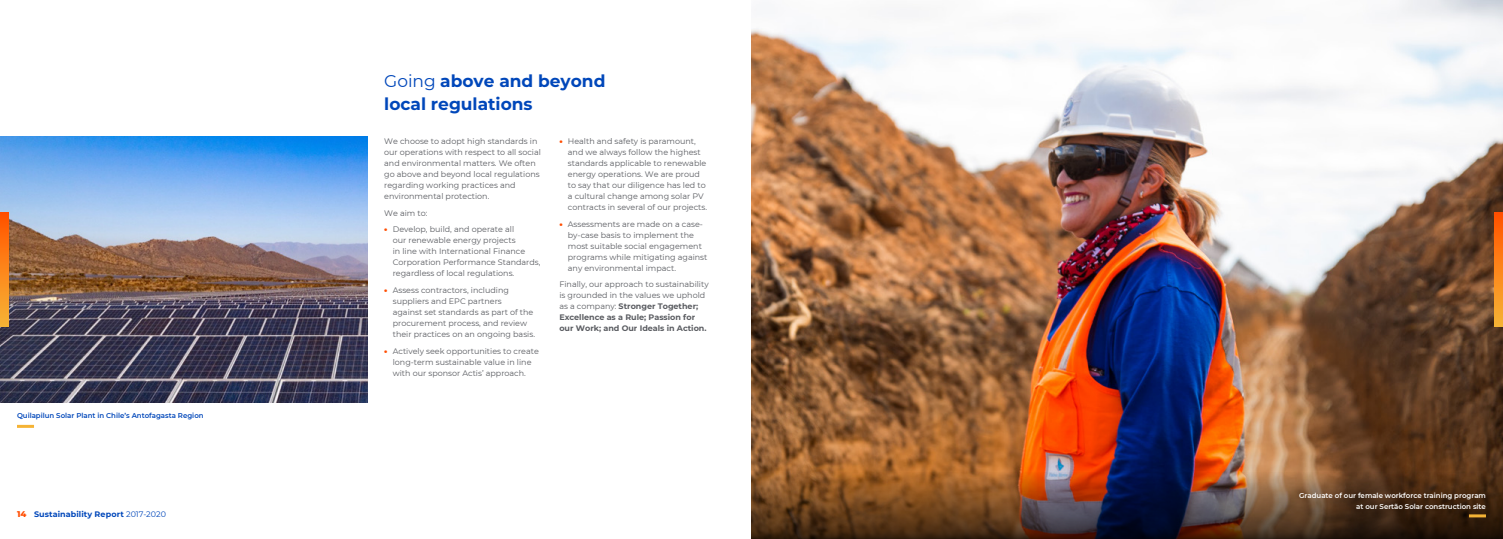
<style>
.page{position:relative;width:1503px;height:539px;background:#fff}
.page>*{position:absolute;margin:0;border:0;box-sizing:border-box;transform-origin:0 0}
.Body_Copy__Black{font:700 17px "Montserrat";color:#0047ba}
.Body_Copy__Black-2{font:8px/11px "Montserrat";color:#5a5c61}
.t1{font:700 8px "Montserrat";letter-spacing:.01em;color:#0047ba}
.Body_Copy__Black-3{font:600 7px/10px "Montserrat";color:#fff;text-align:right}
.Body_Copy__Black-4{font:600 7px "Montserrat";color:#0047ba}
.s1{font-weight:800;font-size:8.5px;color:#ff4d00}
.s2{font-weight:400}
.s3{font-weight:900;color:#ff4d00}
.s4{font-weight:700}
</style>
<div class="page">
<img style="left:0;top:136px;width:367px;height:267px">
<hr style="left:17px;top:425px;width:17px;height:3px;background:#f5b335">
<svg style="left:0;top:213px;width:9px;height:113px"></svg>
<img style="left:751px;top:0;width:751px;height:471px">
<img style="left:751px;top:471px;width:751px;height:68px">
<hr style="left:1468px;top:514px;width:17px;height:3px;background:#f5b335">
<svg style="left:1494px;top:213px;width:8px;height:113px"></svg>
<p class="Body_Copy__Black-4" style="left:17px;top:410px;width:188px">Quilapilun Solar Plant in Chile’s Antofagasta Region</p>
<p class="t1" style="left:17px;top:508px;width:150px"><span class="s1">14</span> Sustainability Report <span class="s2">2017-2020</span></p>
<p class="Body_Copy__Black" style="left:384px;top:69px;width:223px"><span class="s2">Going</span> above and beyond</p>
<p class="Body_Copy__Black" style="left:384px;top:92px;width:150px">local regulations</p>
<p class="Body_Copy__Black-2" style="left:384px;top:135px;width:158px">We choose to adopt high standards in our operations with respect to all social and environmental matters. We often go above and beyond local regulations regarding working practices and environmental protection.</p>
<p class="Body_Copy__Black-2" style="left:384px;top:207px;width:45px">We aim to:</p>
<p class="Body_Copy__Black-2" style="left:393px;top:224px;width:149px;text-indent:-9px"><span class="s3">•</span> Develop, build, and operate all<br>our renewable energy projects<br>in line with International Finance Corporation Performance Standards, regardless of local regulations.</p>
<p class="Body_Copy__Black-2" style="left:393px;top:284px;width:144px;text-indent:-9px"><span class="s3">•</span> Assess contractors, including suppliers and EPC partners<br>against set standards as part of the procurement process, and review their practices on an ongoing basis.</p>
<p class="Body_Copy__Black-2" style="left:384px;top:345px;width:156px;text-align:center"><span class="s3">•</span> Actively seek opportunities to create long-term sustainable value in line with our sponsor Actis’ approach.</p>
<p class="Body_Copy__Black-2" style="left:568px;top:135px;width:141px;text-indent:-9px"><span class="s3">•</span> Health and safety is paramount, and we always follow the highest standards applicable to renewable energy operations. We are proud to say that our diligence has led to a cultural change among solar PV contracts in several of our projects.</p>
<p class="Body_Copy__Black-2" style="left:568px;top:218px;width:141px;text-indent:-9px"><span class="s3">•</span> Assessments are made on a case&shy;by-case basis to implement the most suitable social engagement programs while mitigating against any environmental impact.</p>
<p class="Body_Copy__Black-2" style="left:559px;top:279px;width:151px">Finally, our approach to sustainability is grounded in the values we uphold as a company: <span class="s4">Stronger Together; Excellence as a Rule; Passion for our Work; and Our Ideals in Action.</span></p>
<p class="Body_Copy__Black-3" style="left:1299px;top:490px;width:188px">Graduate of our female workforce training program at our Sertão Solar construction site</p>
</div>
